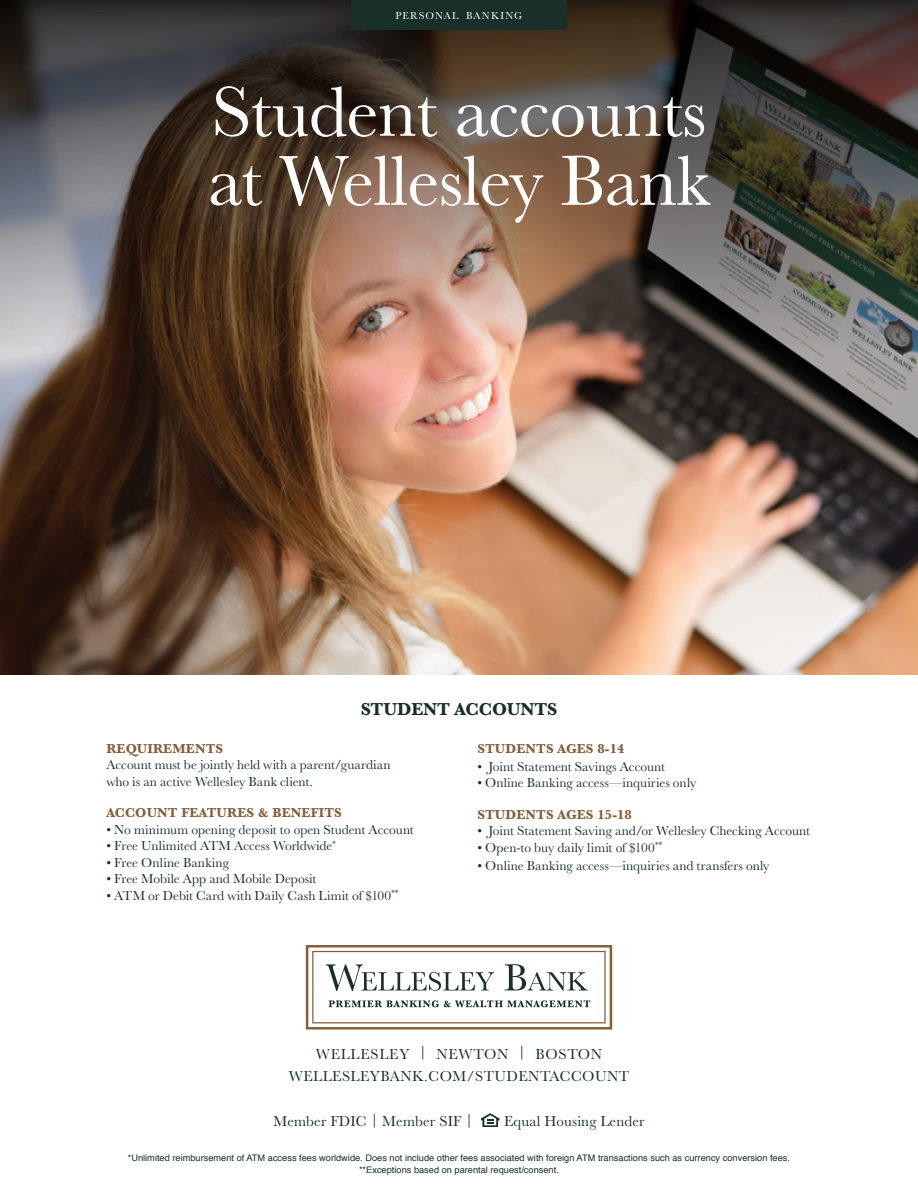
<style>
.page{position:relative;width:918px;height:1188px;background:#fff}
.page>*{position:absolute;margin:0;border:0;box-sizing:border-box;transform-origin:0 0}
.t1{font:73.5px/69px "Baskerville";letter-spacing:-.01em;color:#fff}
.t2{font:700 18px "Baskerville";letter-spacing:-.01em;color:#183029}
.t3{font:15px/22.5px "Baskerville";letter-spacing:.03em;color:#183029;text-align:center}
.t4{font:15px "Baskerville";letter-spacing:.01em;color:#183029}
.t5{font:13.5px/16.5px "Baskerville";color:#183029}
.t6{font:700 13.5px "Baskerville";letter-spacing:.01em;color:#865e3a}
.t7{font:10.5px "Baskerville";letter-spacing:.105em;color:#fff}
.t8{font:9px/12px "Helvetica";color:#183029;text-align:center}
</style>
<div class="page">
<img style="left:0;top:351px;width:918px;height:324px">
<img style="left:0;top:0;width:918px;height:351px">
<svg style="left:481px;top:1113px;width:18px;height:14px"></svg>
<svg style="left:306px;top:945px;width:306px;height:85px"></svg>
<div style="left:351px;top:0;width:216px;height:30px;background:#183029"></div>
<p class="t7" style="left:396px;top:10px;width:128px">PERSONAL BANKING</p>
<h1 class="t1" style="left:208px;top:77px;width:504px">Student accounts at Wellesley Bank</h1>
<h2 class="t2" style="left:361px;top:699px;width:198px">STUDENT ACCOUNTS</h2>
<p class="t6" style="left:106px;top:741px;width:118px">REQUIREMENTS</p>
<p class="t5" style="left:106px;top:756px;width:286px">Account must be jointly held with a parent/guardian who is an active Wellesley Bank client.</p>
<p class="t6" style="left:106px;top:805px;width:237px">ACCOUNT FEATURES &amp; BENEFITS</p>
<p class="t5" style="left:106px;top:821px;width:309px">• No minimum opening deposit to open Student Account</p>
<p class="t5" style="left:106px;top:837px;width:231px">• Free Unlimited ATM Access Worldwide<sup>*</sup></p>
<p class="t5" style="left:106px;top:854px;width:124px">• Free Online Banking</p>
<p class="t5" style="left:106px;top:870px;width:212px">• Free Mobile App and Mobile Deposit</p>
<p class="t5" style="left:106px;top:887px;width:294px">• ATM or Debit Card with Daily Cash Limit of $100<sup>**</sup></p>
<p class="t6" style="left:477px;top:741px;width:149px">STUDENTS AGES 8-14</p>
<p class="t5" style="left:477px;top:758px;width:189px">• Joint Statement Savings Account</p>
<p class="t5" style="left:477px;top:774px;width:221px">• Online Banking access—inquiries only</p>
<p class="t6" style="left:477px;top:807px;width:156px">STUDENTS AGES 15-18</p>
<p class="t5" style="left:477px;top:822px;width:334px">• Joint Statement Saving and/or Wellesley Checking Account</p>
<p class="t5" style="left:477px;top:839px;width:186px">• Open-to buy daily limit of $100<sup>**</sup></p>
<p class="t5" style="left:477px;top:857px;width:294px">• Online Banking access—inquiries and transfers only</p>
<p class="t3" style="left:289px;top:1043px;width:342px">WELLESLEY | NEWTON | BOSTON<br>WELLESLEYBANK.COM/STUDENTACCOUNT</p>
<p class="t4" style="left:273px;top:1112px;width:201px">Member FDIC | Member SIF |</p>
<p class="t4" style="left:504px;top:1112px;width:142px">Equal Housing Lender</p>
<p class="t8" style="left:128px;top:1152px;width:664px">*Unlimited reimbursement of ATM access fees worldwide. Does not include other fees associated with foreign ATM transactions such as currency conversion fees. **Exceptions based on parental request/consent.</p>
</div>
